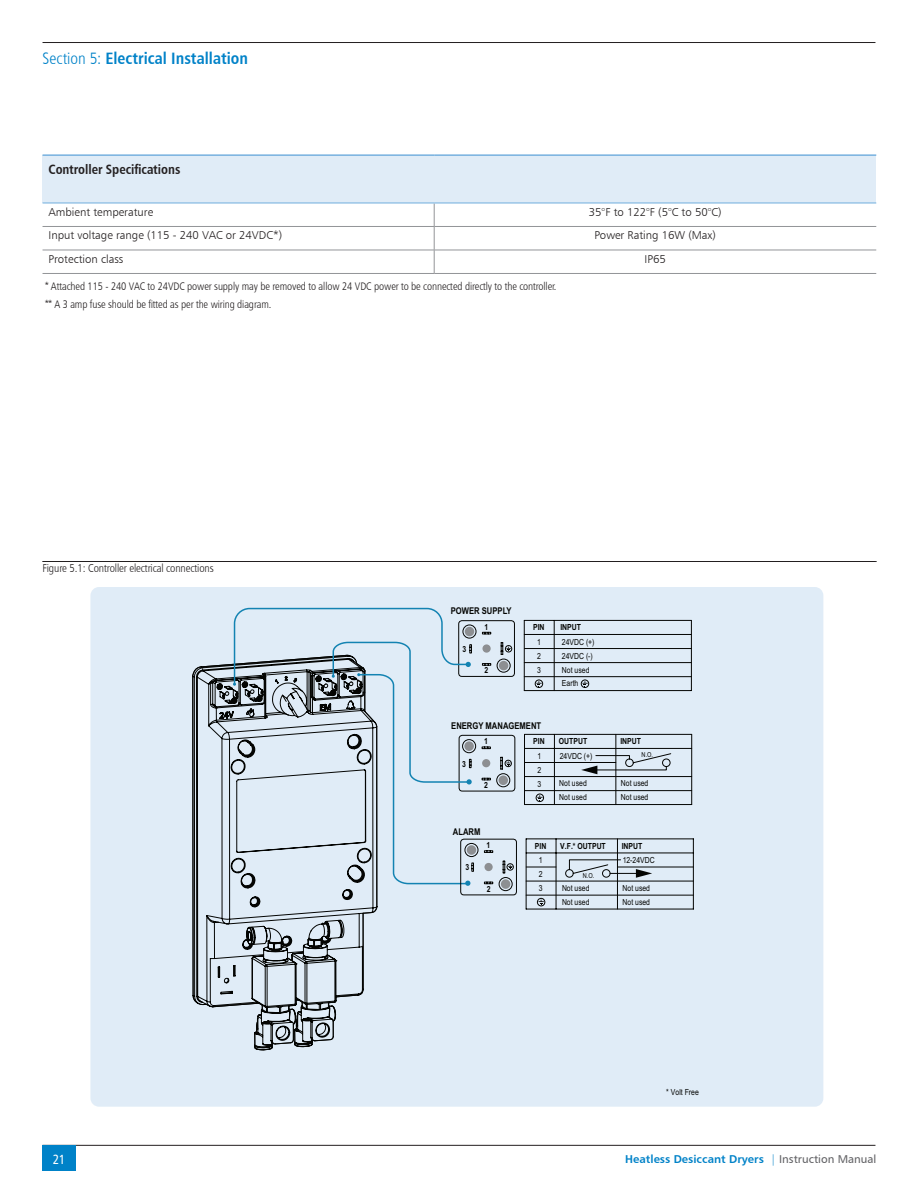
<style>
.page{position:relative;width:918px;height:1188px;background:#fff}
.page>*{position:absolute;margin:0;border:0;box-sizing:border-box;transform-origin:0 0}
.t1{font:16.5px "Humanist 777 BT Bold Condensed B";letter-spacing:.005em;color:#0082c8}
.t2{font:13.35px "Humanist 777 BT Bold Condensed B";color:#231f20}
.t3{font:13.35px "Humanist 777 BT Roman Condensed B";color:#fff}
.t4{font:11.4px "Humanist 777 BT Light B";color:#231f20}
.t5{font:11.4px "Humanist 777 BT Bold B";color:#0082c8}
.t6{font:11.4px "Humanist 777 BT Light Condensed B";letter-spacing:-.01em;color:#231f20}
.emphasis{font:10.95px "Humanist 777 BT Light Condensed B";letter-spacing:-.01em;color:#231f20}
.t7{font:700 9.3px "Arial Narrow";color:#040503}
.t8{font:8.4px/14px "Arial Narrow";color:#040503}
.t9{font:700 8.4px "Arial Narrow";color:#040503}
.t10{font:6.9px "Arial Narrow";color:#040503}
.s1{font-family:"Humanist 777 BT Light Condensed B"}
.s2{font-family:"Humanist 777 BT Light B"}
.s3{font-family:"Humanist 777 BT Roman B";color:#636366}
</style>
<div class="page">
<hr style="left:43px;top:42px;width:832px;height:1px;background:#231f20">
<hr style="left:43px;top:1145px;width:832px;height:1px;background:#231f20">
<div style="left:43px;top:1145px;width:33px;height:26px;background:#0082c8"></div>
<div style="left:43px;top:155px;width:833px;height:48px;background:#e0ecf7"></div>
<svg style="left:43px;top:204px;width:833px;height:69px"></svg>
<svg style="left:434px;top:204px;width:1px;height:69px"></svg>
<hr style="left:43px;top:273px;width:391px;height:1px;background:#939598">
<hr style="left:434px;top:273px;width:442px;height:1px;background:#939598">
<hr style="left:43px;top:226px;width:391px;height:1px;background:#939598">
<hr style="left:43px;top:250px;width:391px;height:1px;background:#939598">
<hr style="left:434px;top:226px;width:442px;height:1px;background:#939598">
<hr style="left:434px;top:250px;width:442px;height:1px;background:#939598">
<hr style="left:43px;top:154px;width:391px;height:2px;background:#76b1df">
<hr style="left:434px;top:154px;width:442px;height:2px;background:#76b1df">
<hr style="left:43px;top:202px;width:391px;height:2px;background:#76b1df">
<hr style="left:434px;top:202px;width:442px;height:2px;background:#76b1df">
<div style="left:90px;top:587px;width:733px;height:520px;background:#e0ecf7;border-radius:9px"></div>
<hr style="left:524px;top:676px;width:167px;height:1px;background:#040503">
<hr style="left:524px;top:662px;width:167px;height:1px;background:#040503">
<hr style="left:524px;top:648px;width:167px;height:1px;background:#040503">
<hr style="left:524px;top:634px;width:167px;height:1px;background:#040503">
<hr style="left:524px;top:620px;width:167px;height:1px;background:#040503">
<hr style="left:554px;top:620px;width:1px;height:71px;background:#040503">
<hr style="left:524px;top:620px;width:1px;height:71px;background:#040503">
<hr style="left:525px;top:790px;width:167px;height:1px;background:#040503">
<hr style="left:525px;top:776px;width:167px;height:1px;background:#040503">
<hr style="left:525px;top:762px;width:91px;height:1px;background:#040503">
<hr style="left:525px;top:748px;width:167px;height:1px;background:#040503">
<hr style="left:525px;top:734px;width:167px;height:1px;background:#040503">
<hr style="left:554px;top:734px;width:1px;height:71px;background:#040503">
<hr style="left:524px;top:734px;width:1px;height:71px;background:#040503">
<hr style="left:691px;top:620px;width:1px;height:71px;background:#040503">
<hr style="left:691px;top:734px;width:1px;height:71px;background:#040503">
<hr style="left:524px;top:690px;width:167px;height:1px;background:#040503">
<hr style="left:525px;top:804px;width:167px;height:1px;background:#040503">
<hr style="left:615px;top:734px;width:1px;height:71px;background:#040503">
<svg style="left:192px;top:621px;width:323px;height:430px"></svg>
<div style="left:497px;top:659px;width:13px;height:13px;border:1px solid #040503;border-radius:50%"></div>
<div style="left:499px;top:661px;width:9px;height:9px;background:#8d8f92;border-radius:50%"></div>
<div style="left:505px;top:645px;width:7px;height:7px;border:1px solid #040503;border-radius:50%"></div>
<div style="left:535px;top:680px;width:8px;height:8px;border:1px solid #040503;border-radius:50%"></div>
<div style="left:581px;top:680px;width:8px;height:8px;border:1px solid #040503;border-radius:50%"></div>
<div style="left:536px;top:794px;width:8px;height:8px;border:1px solid #040503;border-radius:50%"></div>
<div style="left:458px;top:735px;width:57px;height:56px;border:1px solid #040503;border-radius:3px"></div>
<div style="left:497px;top:774px;width:13px;height:13px;border:1px solid #040503;border-radius:50%"></div>
<div style="left:505px;top:760px;width:7px;height:7px;border:1px solid #040503;border-radius:50%"></div>
<svg style="left:581px;top:753px;width:91px;height:21px"></svg>
<svg style="left:470px;top:625px;width:41px;height:42px"></svg>
<svg style="left:470px;top:739px;width:41px;height:46px"></svg>
<svg style="left:225px;top:673px;width:8px;height:31px"></svg>
<svg style="left:233px;top:607px;width:237px;height:278px"></svg>
<hr style="left:526px;top:895px;width:167px;height:1px;background:#040503">
<hr style="left:526px;top:881px;width:167px;height:1px;background:#040503">
<hr style="left:617px;top:867px;width:76px;height:1px;background:#040503">
<hr style="left:526px;top:867px;width:30px;height:1px;background:#040503">
<hr style="left:526px;top:853px;width:167px;height:1px;background:#040503">
<hr style="left:526px;top:839px;width:167px;height:1px;background:#040503">
<hr style="left:556px;top:839px;width:1px;height:70px;background:#040503">
<hr style="left:693px;top:839px;width:1px;height:70px;background:#040503">
<hr style="left:526px;top:839px;width:1px;height:70px;background:#040503">
<hr style="left:526px;top:909px;width:167px;height:1px;background:#040503">
<hr style="left:617px;top:839px;width:1px;height:70px;background:#040503">
<svg style="left:539px;top:900px;width:4px;height:4px"></svg>
<div style="left:537px;top:898px;width:8px;height:8px;border:1px solid #040503;border-radius:50%"></div>
<div style="left:460px;top:839px;width:57px;height:56px;border:1px solid #040503;border-radius:3px"></div>
<div style="left:499px;top:877px;width:13px;height:14px;border:1px solid #040503;border-radius:50%"></div>
<div style="left:501px;top:879px;width:9px;height:10px;background:#8d8f92;border-radius:50%"></div>
<svg style="left:465px;top:843px;width:48px;height:43px"></svg>
<div style="left:507px;top:864px;width:7px;height:6px;border:1px solid #040503;border-radius:50%"></div>
<svg style="left:565px;top:859px;width:87px;height:19px"></svg>
<svg style="left:43px;top:561px;width:833px;height:1px"></svg>
<p class="t1" style="left:43px;top:47px;width:207px"><span class="s1">Section 5:</span> Electrical Installation</p>
<p class="t2" style="left:49px;top:161px;width:133px">Controller Specifications</p>
<p class="t4" style="left:49px;top:205px;width:106px">Ambient temperature</p>
<p class="t4" style="left:589px;top:205px;width:134px">35°F to 122°F (5°C to 50°C)</p>
<p class="t4" style="left:49px;top:228px;width:235px">Input voltage range (115 - 240 VAC or 24VDC*)</p>
<p class="t4" style="left:595px;top:228px;width:123px">Power Rating 16W (Max)</p>
<p class="t4" style="left:49px;top:252px;width:76px">Protection class</p>
<p class="t4" style="left:645px;top:252px;width:23px">IP65</p>
<p class="emphasis" style="left:45px;top:280px;width:513px">* Attached 115 - 240 VAC to 24VDC power supply may be removed to allow 24 VDC power to be connected directly to the controller.</p>
<p class="emphasis" style="left:45px;top:298px;width:228px">** A 3 amp fuse should be fitted as per the wiring diagram.</p>
<p class="t6" style="left:43px;top:561px;width:173px">Figure 5.1: Controller electrical connections</p>
<p class="t7" style="left:451px;top:604px;width:62px">POWER SUPPLY</p>
<p class="t9" style="left:463px;top:643px;width:5px">3</p>
<p class="t9" style="left:484px;top:620px;width:5px">1</p>
<p class="t9" style="left:484px;top:664px;width:5px">2</p>
<p class="t9" style="left:533px;top:621px;width:13px">PIN</p>
<p class="t9" style="left:560px;top:621px;width:22px">INPUT</p>
<p class="t8" style="left:537px;top:634px;width:5px">1</p>
<p class="t8" style="left:562px;top:634px;width:34px">24VDC (+)</p>
<p class="t8" style="left:537px;top:648px;width:5px">2<br>3</p>
<p class="t8" style="left:562px;top:648px;width:32px">24VDC (-)</p>
<p class="t8" style="left:562px;top:662px;width:29px">Not used<br>Earth</p>
<p class="t7" style="left:451px;top:719px;width:92px">ENERGY MANAGEMENT</p>
<p class="t9" style="left:462px;top:757px;width:5px">3</p>
<p class="t9" style="left:484px;top:735px;width:5px">1</p>
<p class="t9" style="left:484px;top:779px;width:5px">2</p>
<p class="t7" style="left:453px;top:825px;width:29px">ALARM</p>
<p class="t9" style="left:533px;top:735px;width:13px">PIN</p>
<p class="t8" style="left:537px;top:748px;width:5px">1</p>
<p class="t8" style="left:537px;top:762px;width:5px">2<br>3</p>
<p class="t9" style="left:559px;top:735px;width:30px">OUTPUT</p>
<p class="t9" style="left:620px;top:735px;width:22px">INPUT</p>
<p class="t10" style="left:642px;top:749px;width:13px">N.O.</p>
<p class="t8" style="left:621px;top:790px;width:29px">Not used</p>
<p class="t8" style="left:560px;top:748px;width:34px">24VDC (+)</p>
<p class="t8" style="left:559px;top:776px;width:29px">Not used<br>Not used</p>
<p class="t8" style="left:621px;top:776px;width:29px">Not used</p>
<p class="t9" style="left:465px;top:860px;width:5px">3</p>
<p class="t9" style="left:487px;top:839px;width:5px">1</p>
<p class="t9" style="left:622px;top:840px;width:22px">INPUT</p>
<p class="t9" style="left:487px;top:883px;width:5px">2</p>
<p class="t9" style="left:560px;top:840px;width:47px">V.F.* OUTPUT</p>
<p class="t9" style="left:535px;top:839px;width:13px">PIN</p>
<p class="t8" style="left:623px;top:853px;width:34px">12-24VDC</p>
<p class="t8" style="left:539px;top:853px;width:5px">1</p>
<p class="t8" style="left:539px;top:867px;width:5px">2<br>3</p>
<p class="t10" style="left:583px;top:871px;width:13px">N.O.</p>
<p class="t8" style="left:623px;top:880px;width:29px">Not used<br>Not used</p>
<p class="t8" style="left:562px;top:881px;width:29px">Not used<br>Not used</p>
<p class="t8" style="left:666px;top:1085px;width:34px">* Volt Free</p>
<p class="t3" style="left:53px;top:1151px;width:14px">21</p>
<p class="t5" style="left:625px;top:1152px;width:253px">Heatless Desiccant Dryers <span class="s2">|</span> <span class="s3">Instruction Manual</span></p>
</div>
